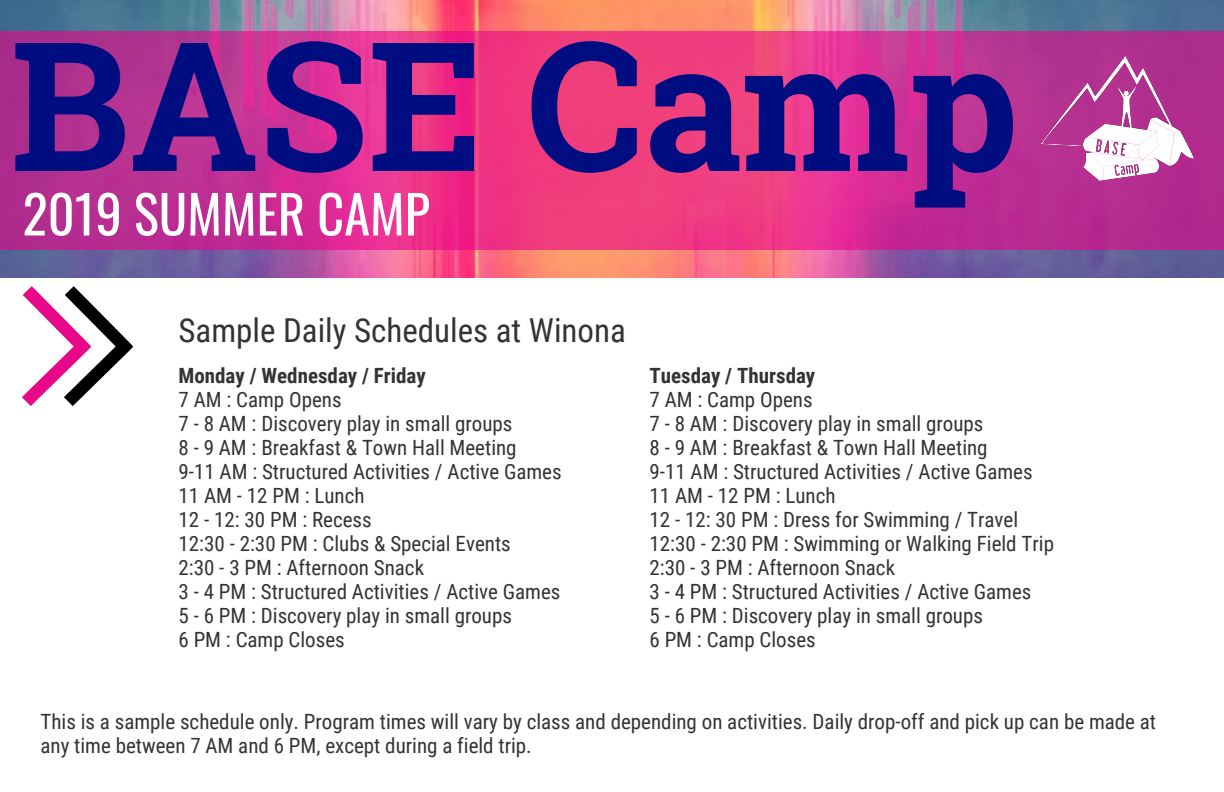
<style>
.page{position:relative;width:1224px;height:792px;background:#fff}
.page>*{position:absolute;margin:0;border:0;box-sizing:border-box;transform-origin:0 0}
.t1{font:700 180px "Roboto Slab";color:#000d80}
.t2{font:52.4px "Oswald";color:#fff}
.t3{font:33px "Roboto Condensed";color:#333}
.t4{font:21px/24px "Roboto Condensed";color:#333}
.t5{font:700 21px "Roboto Condensed";color:#333}
</style>
<div class="page">
<img style="left:0;top:0;width:1224px;height:278px">
<div style="left:0;top:32px;width:1224px;height:218px;background:#e80689;opacity:.62"></div>
<svg style="left:22px;top:286px;width:111px;height:120px"></svg>
<img style="left:1028px;top:52px;width:180px;height:134px">
<h1 class="t1" style="left:10px;top:-17px;width:1010px">BASE Camp</h1>
<h2 class="t2" style="left:22px;top:168px;width:409px">2019 SUMMER CAMP</h2>
<h3 class="t3" style="left:178px;top:307px;width:449px">Sample Daily Schedules at Winona</h3>
<p class="t5" style="left:178px;top:360px;width:249px">Monday / Wednesday / Friday</p>
<p class="t4" style="left:178px;top:386px;width:385px">7 AM : Camp Opens<br>7 - 8 AM : Discovery play in small groups<br>8 - 9 AM : Breakfast &amp; Town Hall Meeting<br>9-11 AM : Structured Activities / Active Games<br>11 AM - 12 PM : Lunch<br>12 - 12: 30 PM : Recess<br>12:30 - 2:30 PM : Clubs &amp; Special Events<br>2:30 - 3 PM : Afternoon Snack<br>3 - 4 PM : Structured Activities / Active Games<br>5 - 6 PM : Discovery play in small groups<br>6 PM : Camp Closes</p>
<p class="t5" style="left:650px;top:360px;width:167px">Tuesday / Thursday</p>
<p class="t4" style="left:650px;top:386px;width:406px">7 AM : Camp Opens<br>7 - 8 AM : Discovery play in small groups<br>8 - 9 AM : Breakfast &amp; Town Hall Meeting<br>9-11 AM : Structured Activities / Active Games 11 AM - 12 PM : Lunch<br>12 - 12: 30 PM : Dress for Swimming / Travel 12:30 - 2:30 PM : Swimming or Walking Field Trip 2:30 - 3 PM : Afternoon Snack<br>3 - 4 PM : Structured Activities / Active Games<br>5 - 6 PM : Discovery play in small groups<br>6 PM : Camp Closes</p>
<p class="t4" style="left:40px;top:709px;width:1117px">This is a sample schedule only. Program times will vary by class and depending on activities. Daily drop-off and pick up can be made at any time between 7 AM and 6 PM, except during a field trip.</p>
</div>
